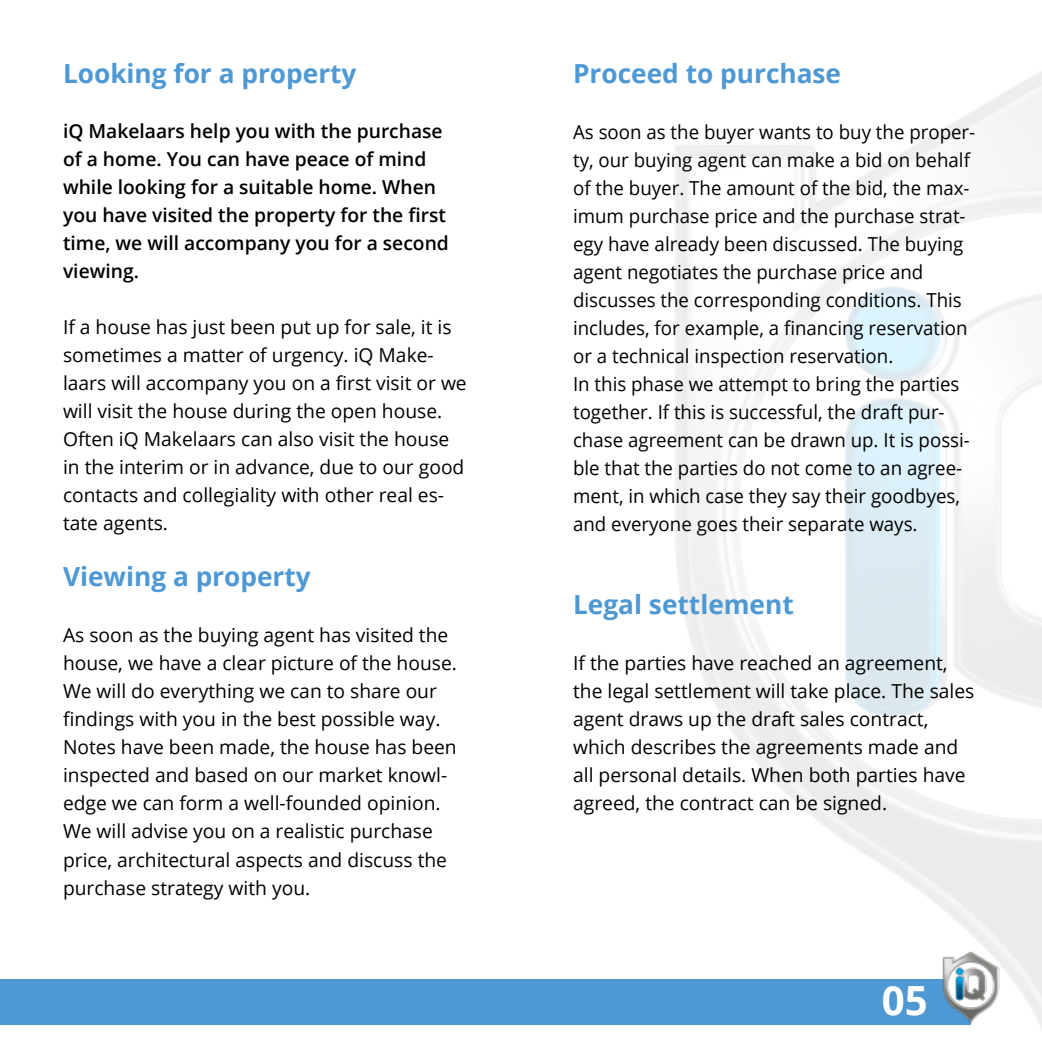
<style>
.page{position:relative;width:1042px;height:1042px;background:#fff}
.page>*{position:absolute;margin:0;border:0;box-sizing:border-box;transform-origin:0 0}
.t1{font:700 40.25px "Open Sans";color:#fff}
.t2{font:700 26.25px "Open Sans";color:#4e98d3}
.t3{font:19.25px/28px "Open Sans";color:#000}
.t4{font:600 19.25px/28px "Open Sans";color:#000}
</style>
<div class="page">
<img style="left:554px;top:72px;width:488px;height:956px">
<div style="left:0;top:979px;width:971px;height:45px;background:#4e98d3"></div>
<img style="left:936px;top:951px;width:64px;height:72px">
<h2 class="t2" style="left:63px;top:55px;width:295px">Looking for a property</h2>
<p class="t4" style="left:63px;top:117px;width:387px">iQ Makelaars help you with the purchase of a home. You can have peace of mind while looking for a suitable home. When you have visited the property for the first time, we will accompany you for a second viewing.</p>
<p class="t3" style="left:63px;top:313px;width:405px">If a house has just been put up for sale, it is sometimes a matter of urgency. iQ Make&shy;laars will accompany you on a first visit or we will visit the house during the open house.<br>Often iQ Makelaars can also visit the house in the interim or in advance, due to our good contacts and collegiality with other real es&shy;tate agents.</p>
<h2 class="t2" style="left:63px;top:558px;width:249px">Viewing a property</h2>
<p class="t3" style="left:63px;top:621px;width:395px">As soon as the buying agent has visited the house, we have a clear picture of the house.<br>We will do everything we can to share our findings with you in the best possible way.<br>Notes have been made, the house has been inspected and based on our market knowl&shy;edge we can form a well-founded opinion.<br>We will advise you on a realistic purchase price, architectural aspects and discuss the purchase strategy with you.</p>
<h2 class="t2" style="left:573px;top:55px;width:270px">Proceed to purchase</h2>
<p class="t3" style="left:573px;top:118px;width:404px">As soon as the buyer wants to buy the proper&shy;ty, our buying agent can make a bid on behalf of the buyer. The amount of the bid, the max&shy;imum purchase price and the purchase strat&shy;egy have already been discussed. The buying agent negotiates the purchase price and discusses the corresponding conditions. This includes, for example, a financing reservation or a technical inspection reservation.<br>In this phase we attempt to bring the parties together. If this is successful, the draft pur&shy;chase agreement can be drawn up. It is possi&shy;ble that the parties do not come to an agree&shy;ment, in which case they say their goodbyes, and everyone goes their separate ways.</p>
<h2 class="t2" style="left:573px;top:586px;width:222px">Legal settlement</h2>
<p class="t3" style="left:573px;top:649px;width:403px">If the parties have reached an agreement, the legal settlement will take place. The sales agent draws up the draft sales contract, which describes the agreements made and all personal details. When both parties have agreed, the contract can be signed.</p>
<h1 class="t1" style="left:882px;top:972px;width:47px">05</h1>
</div>
